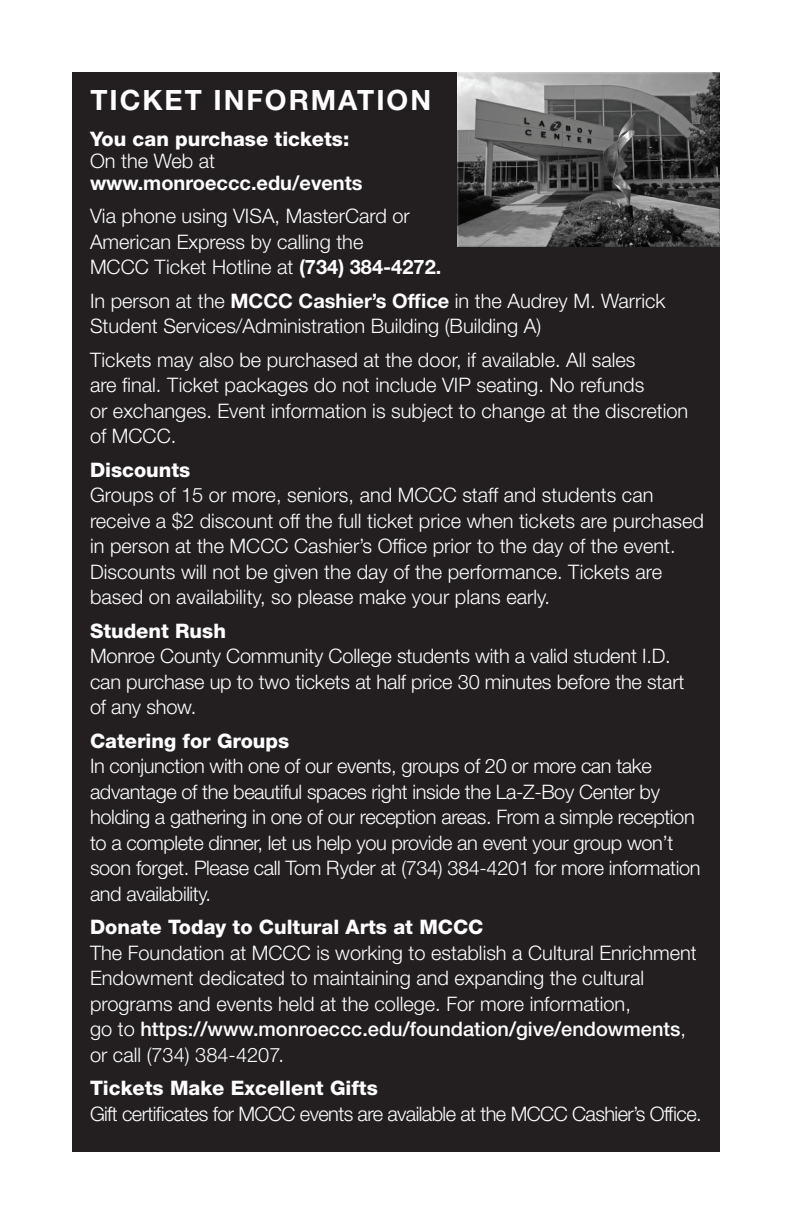
<style>
.page{position:relative;width:792px;height:1224px;background:#fff}
.page>*{position:absolute;margin:0;border:0;box-sizing:border-box;transform-origin:0 0}
.t1{font:700 28px "Helvetica Neue LT Std";letter-spacing:.07em;color:#fff}
.t2{font:300 20px/25.6px "Helvetica Neue LT Std";color:#fff}
.t3{font:300 20px/25.6px "Helvetica Neue LT Std";letter-spacing:-.02em;color:#fff}
.t4{font:800 20px "Helvetica Neue LT Std";color:#fff}
.t5{font:300 20px "Helvetica Neue LT Std";letter-spacing:-.03em;color:#fff}
.t6{font:700 20px "Helvetica Neue LT Std";color:#fff}
.s1{font-weight:700}
.s2{font-weight:500}
</style>
<div class="page">
<div style="left:72px;top:72px;width:648px;height:1080px;background:#231f20"></div>
<img style="left:457px;top:72px;width:263px;height:174px">
<h1 class="t1" style="left:90px;top:83px;width:342px">TICKET INFORMATION</h1>
<p class="t4" style="left:90px;top:127px;width:261px">You can purchase tickets:</p>
<p class="t2" style="left:90px;top:148px;width:127px">On the Web at</p>
<p class="t6" style="left:90px;top:170px;width:274px">www.monroeccc.edu/events</p>
<p class="t2" style="left:90px;top:203px;width:353px">Via phone using VISA, MasterCard or<br>American Express by calling the<br>MCCC Ticket Hotline at <span class="s1">(734) 384-4272.</span></p>
<p class="t2" style="left:90px;top:288px;width:577px">In person at the <span class="s1">MCCC Cashier’s Office</span> in the Audrey M. Warrick<br>Student Services/Administration Building (Building A)</p>
<p class="t2" style="left:90px;top:347px;width:600px">Tickets may also be purchased at the door, if available. All sales<br>are final. Ticket packages do not include VIP seating. No refunds<br>or exchanges. Event information is subject to change at the discretion of MCCC.</p>
<p class="t4" style="left:90px;top:458px;width:102px">Discounts</p>
<p class="t2" style="left:90px;top:482px;width:615px">Groups of 15 or more, seniors, and MCCC staff and students can receive a $2 discount off the full ticket price when tickets are purchased in person at the MCCC Cashier’s Office prior to the day of the event.<br>Discounts will not be given the day of the performance. Tickets are based on availability, so please make your plans early.</p>
<p class="t4" style="left:90px;top:619px;width:137px">Student Rush</p>
<p class="t2" style="left:90px;top:643px;width:596px">Monroe County Community College students with a valid student I.D. can purchase up to two tickets at half price 30 minutes before the start of any show.</p>
<p class="t4" style="left:90px;top:729px;width:201px">Catering for Groups</p>
<p class="t3" style="left:90px;top:753px;width:612px">In conjunction with one of our events, groups of 20 or more can take advantage of the beautiful spaces right inside the La-Z-Boy Center by holding a gathering in one of our reception areas. From a simple reception to a complete dinner, let us help you provide an event your group won’t soon forget. Please call Tom Ryder at (734) 384-4201 for more information and availability.</p>
<p class="t4" style="left:90px;top:915px;width:395px">Donate Today to Cultural Arts at MCCC</p>
<p class="t2" style="left:90px;top:940px;width:608px">The Foundation at MCCC is working to establish a Cultural Enrichment Endowment dedicated to maintaining and expanding the cultural programs and events held at the college. For more information,<br>go to <span class="s2">https://www.monroeccc.edu/foundation/give/endowments</span>, or call (734) 384-4207.</p>
<p class="t4" style="left:90px;top:1076px;width:289px">Tickets Make Excellent Gifts</p>
<p class="t5" style="left:90px;top:1102px;width:613px">Gift certificates for MCCC events are available at the MCCC Cashier’s Office.</p>
</div>
